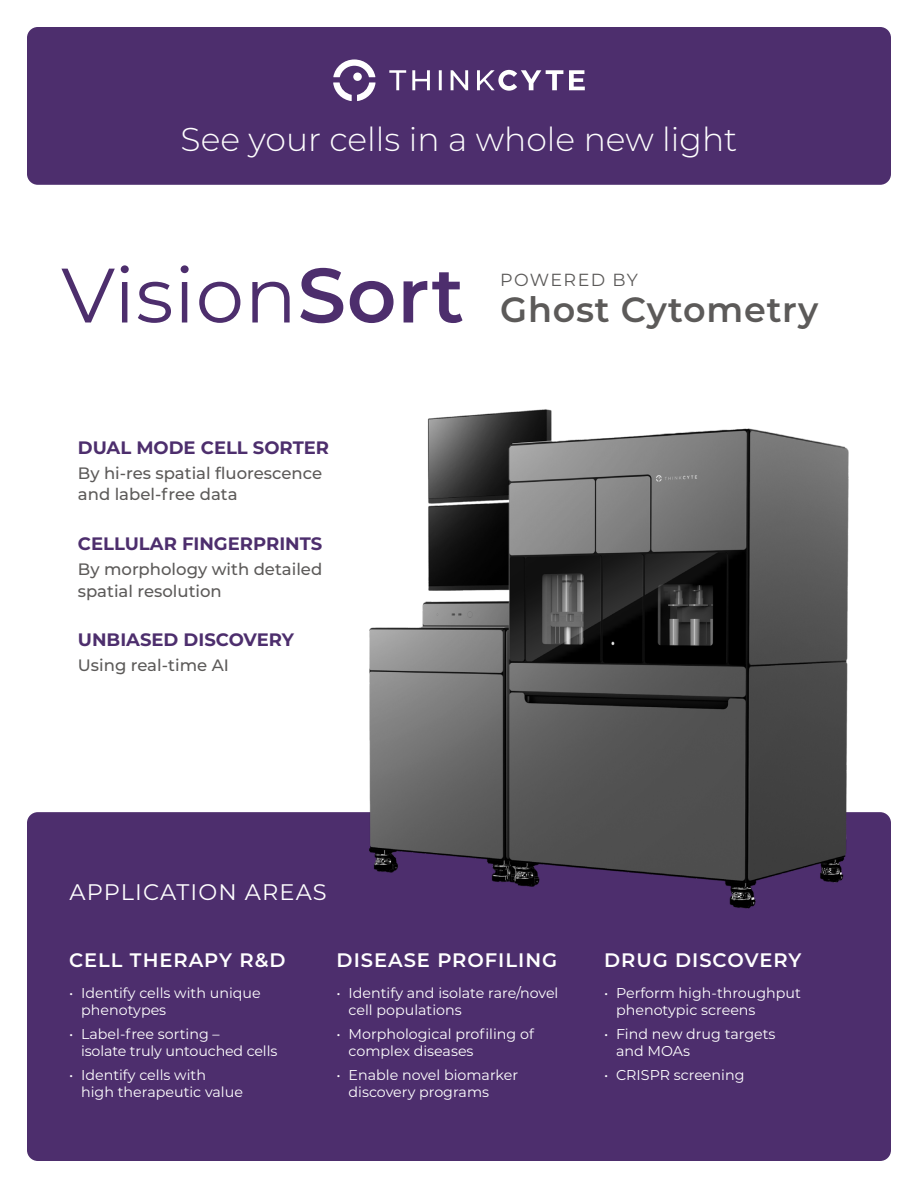
<style>
.page{position:relative;width:918px;height:1188px;background:#fff}
.page>*{position:absolute;margin:0;border:0;box-sizing:border-box;transform-origin:0 0}
.t1{font:76.95px "Montserrat";letter-spacing:.01em;color:#4d2e6d}
.t2{font:600 34.95px "Montserrat";letter-spacing:.02em;color:#5c5a59}
.t3{font:300 33px "Montserrat";color:#fff}
.t4{font:22.5px "Montserrat";letter-spacing:.05em;color:#fff}
.FRONT_BULLET_HEAD{font:600 19.5px "Montserrat";letter-spacing:.05em;color:#fff}
.t5{font:700 18px "Montserrat";color:#4d2e6d}
.t6{font:17.55px "Montserrat";letter-spacing:.08em;color:#5c5a59}
.t7{font:500 16.5px/21px "Montserrat";color:#5c5a59}
.t8{font:14.25px/17.1px "Montserrat";color:#fff}
.s1{font-weight:600}
</style>
<div class="page">
<div style="left:27px;top:27px;width:864px;height:158px;background:#4d2e6d;border-radius:11px"></div>
<div style="left:27px;top:812px;width:864px;height:349px;background:#4d2e6d;border-radius:11px"></div>
<img style="left:362px;top:409px;width:495px;height:500px">
<svg style="left:389px;top:70px;width:196px;height:21px"></svg>
<svg style="left:333px;top:59px;width:43px;height:42px"></svg>
<p class="t3" style="left:181px;top:117px;width:558px">See your cells in a whole new light</p>
<p class="t1" style="left:61px;top:242px;width:404px">Vision<span class="s1">Sort</span></p>
<p class="t6" style="left:500px;top:267px;width:139px">POWERED BY</p>
<p class="t2" style="left:500px;top:285px;width:320px">Ghost Cytometry</p>
<p class="t5" style="left:78px;top:434px;width:253px">DUAL MODE CELL SORTER</p>
<p class="t7" style="left:78px;top:462px;width:246px">By hi-res spatial fluorescence and label-free data</p>
<p class="t5" style="left:78px;top:531px;width:246px">CELLULAR FINGERPRINTS</p>
<p class="t7" style="left:78px;top:558px;width:246px;line-height:21.6px">By morphology with detailed spatial resolution</p>
<p class="t5" style="left:78px;top:626px;width:218px">UNBIASED DISCOVERY</p>
<p class="t7" style="left:78px;top:654px;width:153px">Using real-time AI</p>
<p class="t4" style="left:69px;top:876px;width:259px">APPLICATION AREAS</p>
<p class="FRONT_BULLET_HEAD" style="left:69px;top:946px;width:218px">CELL THERAPY R&amp;D</p>
<p class="t8" style="left:81px;top:984px;width:181px;text-indent:-12px">• Identify cells with unique phenotypes</p>
<p class="t8" style="left:81px;top:1025px;width:198px;text-indent:-12px">• Label-free sorting –<br>isolate truly untouched cells</p>
<p class="t8" style="left:81px;top:1066px;width:163px;text-indent:-12px">• Identify cells with<br>high therapeutic value</p>
<p class="FRONT_BULLET_HEAD" style="left:337px;top:946px;width:222px">DISEASE PROFILING</p>
<p class="t8" style="left:349px;top:984px;width:211px;text-indent:-12px">• Identify and isolate rare/novel cell populations</p>
<p class="t8" style="left:349px;top:1025px;width:187px;text-indent:-12px">• Morphological profiling of complex diseases</p>
<p class="t8" style="left:349px;top:1066px;width:171px;text-indent:-12px">• Enable novel biomarker discovery programs</p>
<p class="FRONT_BULLET_HEAD" style="left:604px;top:946px;width:199px">DRUG DISCOVERY</p>
<p class="t8" style="left:616px;top:984px;width:186px;text-indent:-12px">• Perform high-throughput phenotypic screens</p>
<p class="t8" style="left:616px;top:1025px;width:161px;text-indent:-12px">• Find new drug targets and MOAs</p>
<p class="t8" style="left:604px;top:1066px;width:142px">• CRISPR screening</p>
</div>
